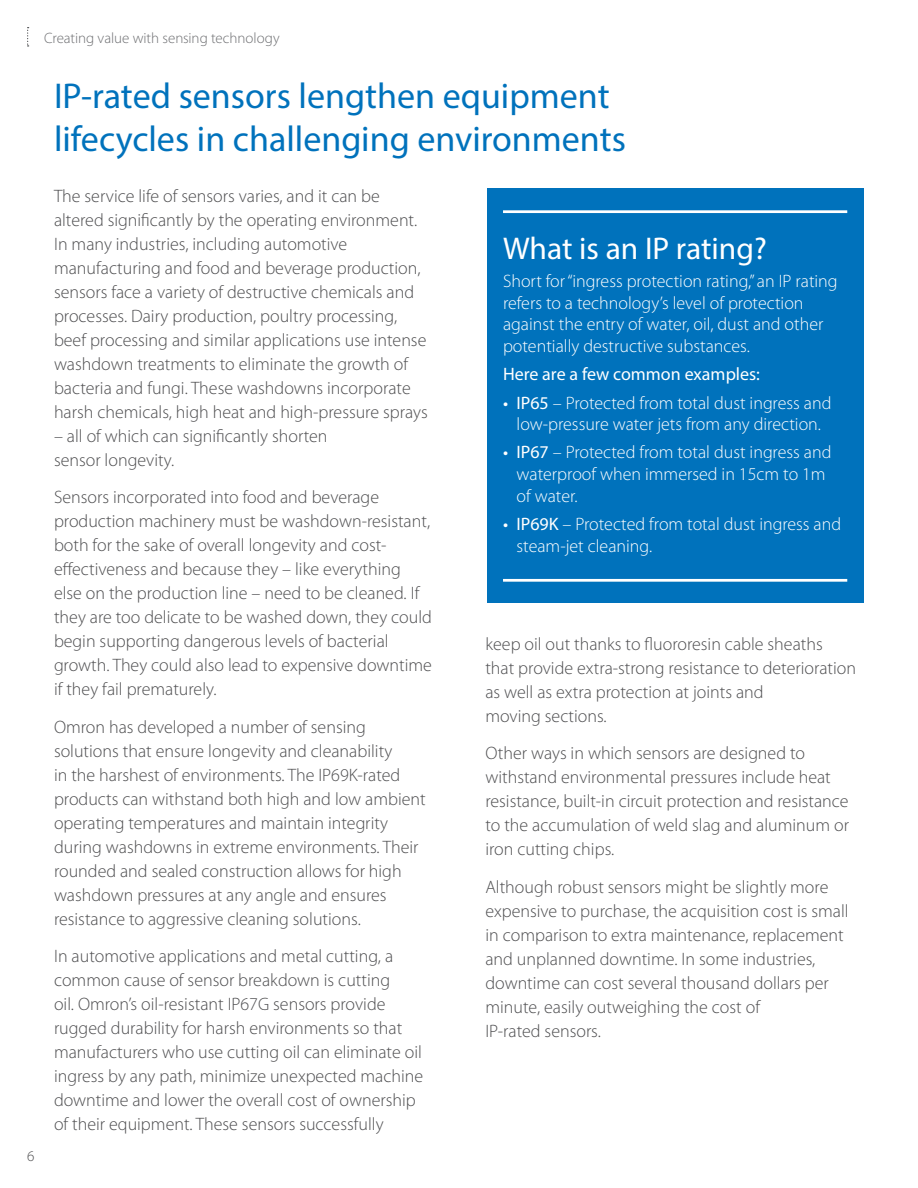
<style>
.page{position:relative;width:918px;height:1188px;background:#fff}
.page>*{position:absolute;margin:0;border:0;box-sizing:border-box;transform-origin:0 0}
.t1{font:36px/43.2px "Myriad Pro";color:#0072bc}
.t2{font:31.5px "Myriad Pro";color:#fff}
.t3{font:300 18px/24px "Myriad Pro";color:#4d4d4f}
.t4{font:300 18px/21.6px "Myriad Pro";color:#fff}
.t5{font:18px "Myriad Pro";color:#fff}
.t6{font:300 15px "Myriad Pro";letter-spacing:-.005em;color:#6d6e71}
.t7{font:300 15px "Myriad Pro";color:#4d4d4f}
.s1{font-weight:400}
</style>
<div class="page">
<svg style="left:27px;top:27px;width:2px;height:20px"></svg>
<div style="left:487px;top:189px;width:376px;height:414px;background:#0072bc"></div>
<hr style="left:503px;top:210px;width:344px;height:3px;background:#fff">
<hr style="left:503px;top:579px;width:344px;height:3px;background:#fff">
<p class="t6" style="left:44px;top:29px;width:237px">Creating value with sensing technology</p>
<p class="t7" style="left:27px;top:1147px;width:9px">6</p>
<h1 class="t1" style="left:54px;top:74px;width:573px">IP-rated sensors lengthen equipment lifecycles in challenging environments</h1>
<p class="t3" style="left:54px;top:184px;width:375px">The service life of sensors varies, and it can be altered significantly by the operating environment.<br>In many industries, including automotive manufacturing and food and beverage production, sensors face a variety of destructive chemicals and processes. Dairy production, poultry processing, beef processing and similar applications use intense washdown treatments to eliminate the growth of bacteria and fungi. These washdowns incorporate harsh chemicals, high heat and high-pressure sprays</p>
<p class="t3" style="left:54px;top:424px;width:275px">– all of which can significantly shorten sensor longevity.</p>
<p class="t3" style="left:54px;top:485px;width:380px">Sensors incorporated into food and beverage production machinery must be washdown-resistant, both for the sake of overall longevity and cost&shy;effectiveness and because they – like everything else on the production line – need to be cleaned. If they are too delicate to be washed down, they could begin supporting dangerous levels of bacterial growth. They could also lead to expensive downtime if they fail prematurely.</p>
<p class="t3" style="left:54px;top:715px;width:373px">Omron has developed a number of sensing solutions that ensure longevity and cleanability<br>in the harshest of environments. The IP69K-rated products can withstand both high and low ambient operating temperatures and maintain integrity during washdowns in extreme environments. Their rounded and sealed construction allows for high washdown pressures at any angle and ensures resistance to aggressive cleaning solutions.</p>
<p class="t3" style="left:54px;top:944px;width:371px">In automotive applications and metal cutting, a common cause of sensor breakdown is cutting<br>oil. Omron’s oil-resistant IP67G sensors provide rugged durability for harsh environments so that manufacturers who use cutting oil can eliminate oil ingress by any path, minimize unexpected machine downtime and lower the overall cost of ownership of their equipment. These sensors successfully</p>
<h2 class="t2" style="left:503px;top:229px;width:265px">What is an IP rating?</h2>
<p class="t4" style="left:503px;top:270px;width:336px">Short for “ingress protection rating,” an IP rating refers to a technology’s level of protection against the entry of water, oil, dust and other potentially destructive substances.</p>
<p class="t5" style="left:503px;top:363px;width:259px">Here are a few common examples:</p>
<p class="t4" style="left:503px;top:392px;width:330px;text-align:center"><span class="s1">• IP65</span> – Protected from total dust ingress and low-pressure water jets from any direction.</p>
<p class="t4" style="left:517px;top:441px;width:316px;text-indent:-14px"><span class="s1">• IP67</span> – Protected from total dust ingress and waterproof when immersed in 15cm to 1m of water.</p>
<p class="t4" style="left:517px;top:513px;width:326px;text-indent:-14px"><span class="s1">• IP69K</span> – Protected from total dust ingress and steam-jet cleaning.</p>
<p class="t3" style="left:485px;top:632px;width:372px">keep oil out thanks to fluororesin cable sheaths that provide extra-strong resistance to deterioration as well as extra protection at joints and<br>moving sections.</p>
<p class="t3" style="left:485px;top:741px;width:365px">Other ways in which sensors are designed to withstand environmental pressures include heat resistance, built-in circuit protection and resistance to the accumulation of weld slag and aluminum or iron cutting chips.</p>
<p class="t3" style="left:485px;top:875px;width:365px">Although robust sensors might be slightly more expensive to purchase, the acquisition cost is small in comparison to extra maintenance, replacement and unplanned downtime. In some industries, downtime can cost several thousand dollars per minute, easily outweighing the cost of<br>IP-rated sensors.</p>
</div>
